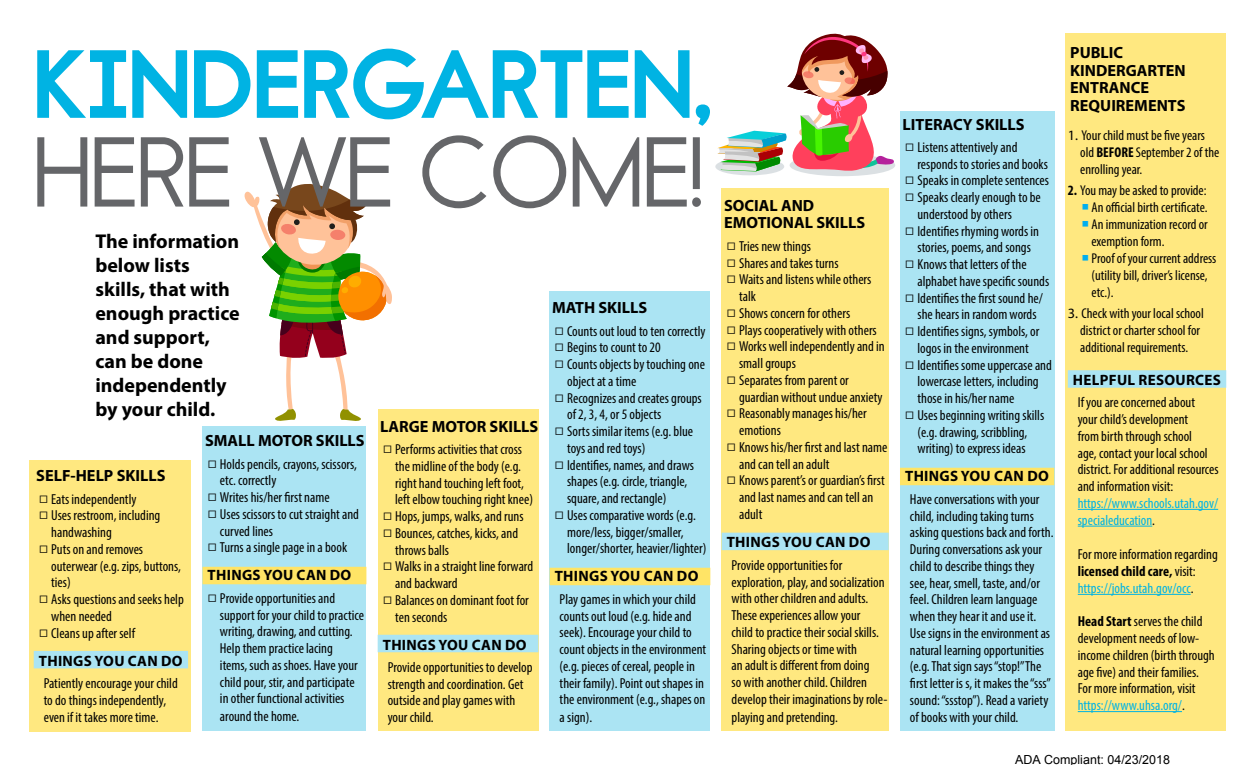
<style>
.page{position:relative;width:1260px;height:765px;background:#fff}
.page>*{position:absolute;margin:0;border:0;box-sizing:border-box;transform-origin:0 0}
.t1{font:100px "Report School Rg";color:#656669}
.t2{font:97.5px "Report School Hv";color:#00b3e3}
.t3{font:700 20px/24px "Myriad Pro";color:#000}
.t4{font:700 16.25px/17.6px "Myriad Pro";color:#000}
.t5{font:700 15px "Myriad Pro";letter-spacing:.02em;color:#000}
.t6{font:condensed 14.5px/16.8px "Myriad Pro";color:#000}
.t7{font:condensed 14.5px/16.8px "Myriad Pro";color:#00b3e3}
.t8{font:condensed 14.25px/17.1px "Myriad Pro";color:#000}
.t9{font:12.5px "Arial";color:#000}
.s1{font-stretch:normal}
.s2{font-weight:700}
.s3{color:#000}
.s4{color:#00b3e3}
</style>
<div class="page">
<div style="left:30px;top:460px;width:161px;height:271px;background:#ffe880"></div>
<div style="left:1066px;top:34px;width:160px;height:697px;background:#ffe880"></div>
<div style="left:722px;top:188px;width:167px;height:543px;background:#ffe880"></div>
<div style="left:378px;top:410px;width:160px;height:321px;background:#ffe880"></div>
<div style="left:202px;top:426px;width:164px;height:305px;background:#abe4f3"></div>
<div style="left:900px;top:111px;width:154px;height:620px;background:#abe4f3"></div>
<div style="left:550px;top:291px;width:160px;height:440px;background:#abe4f3"></div>
<hr style="left:1078px;top:711px;width:104px;height:1px;background:#00b3e3">
<hr style="left:1078px;top:594px;width:113px;height:1px;background:#00b3e3">
<hr style="left:1078px;top:526px;width:74px;height:1px;background:#00b3e3">
<hr style="left:1078px;top:509px;width:140px;height:1px;background:#00b3e3">
<div style="left:1068px;top:370px;width:158px;height:18px;background:#abe4f3"></div>
<div style="left:34px;top:651px;width:154px;height:17px;background:#abe4f3"></div>
<div style="left:722px;top:533px;width:167px;height:17px;background:#abe4f3"></div>
<div style="left:202px;top:567px;width:164px;height:17px;background:#ffe466"></div>
<div style="left:550px;top:568px;width:160px;height:17px;background:#ffe466"></div>
<div style="left:378px;top:635px;width:160px;height:17px;background:#abe4f3"></div>
<div style="left:900px;top:468px;width:154px;height:17px;background:#ffe466"></div>
<svg style="left:244px;top:184px;width:148px;height:237px"></svg>
<div style="left:715px;top:158px;width:69px;height:17px;background:#dbe0e3;border-radius:50%"></div>
<div style="left:790px;top:154px;width:105px;height:22px;background:#dbe0e3;border-radius:50%"></div>
<svg style="left:717px;top:33px;width:178px;height:138px"></svg>
<p class="t2" style="left:34px;top:25px;width:680px">KINDERGARTEN,</p>
<p class="t1" style="left:34px;top:113px;width:671px">HERE WE COME!</p>
<p class="t3" style="left:95px;top:229px;width:146px">The information below lists skills, that with enough practice and support, can be done independently by your child.</p>
<p class="t4" style="left:552px;top:298px;width:97px">MATH SKILLS</p>
<p class="t6" style="left:567px;top:322px;width:140px">Counts out loud to ten correctly<br>Begins to count to 20<br>Counts objects by touching one</p>
<p class="t6" style="left:567px;top:373px;width:136px">object at a time<br>Recognizes and creates groups of 2, 3, 4, or 5 objects<br>Sorts similar items (e.g. blue toys and red toys)</p>
<p class="t6" style="left:567px;top:456px;width:128px">Identifes, names, and draws shapes (e.g. circle, triangle, square, and rectangle)</p>
<p class="t6" style="left:567px;top:507px;width:141px">Uses comparative words (e.g. more/less, bigger/smaller, longer/shorter, heavier/lighter)</p>
<p class="t5" style="left:555px;top:567px;width:145px">THINGS YOU CAN DO</p>
<p class="t6" style="left:560px;top:590px;width:148px">Play games in which your child counts out loud (e.g. hide and seek). Encourage your child to count objects in the environment</p>
<p class="t6" style="left:560px;top:657px;width:147px;line-height:17.1px">(e.g. pieces of cereal, people in their family). Point out shapes in the environment (e.g., shapes on a sign).</p>
<p class="t4" style="left:380px;top:417px;width:160px">LARGE MOTOR SKILLS</p>
<p class="t6" style="left:395px;top:441px;width:139px">Performs activities that cross the midline of the body (e.g. right hand touching left foot, left elbow touching right knee)</p>
<p class="t6" style="left:395px;top:508px;width:130px">Hops, jumps, walks, and runs</p>
<p class="t6" style="left:395px;top:524px;width:125px">Bounces, catches, kicks, and throws balls</p>
<p class="t6" style="left:395px;top:558px;width:139px">Walks in a straight line forward and backward</p>
<p class="t6" style="left:395px;top:591px;width:135px">Balances on dominant foot for ten seconds</p>
<p class="t5" style="left:383px;top:635px;width:145px">THINGS YOU CAN DO</p>
<p class="t6" style="left:388px;top:659px;width:146px">Provide opportunities to develop strength and coordination. Get outside and play games with your child.</p>
<p class="t4" style="left:205px;top:432px;width:161px">SMALL MOTOR SKILLS</p>
<p class="t6" style="left:220px;top:455px;width:139px">Holds pencils, crayons, scissors,</p>
<p class="t6" style="left:220px;top:472px;width:58px">etc. correctly</p>
<p class="t6" style="left:220px;top:489px;width:111px">Writes his/her frst name</p>
<p class="t6" style="left:220px;top:506px;width:141px">Uses scissors to cut straight and curved lines</p>
<p class="t6" style="left:220px;top:539px;width:129px">Turns a single page in a book</p>
<p class="t5" style="left:208px;top:566px;width:145px">THINGS YOU CAN DO</p>
<p class="t6" style="left:220px;top:589px;width:145px">Provide opportunities and support for your child to practice writing, drawing, and cutting.<br>Help them practice lacing<br>items, such as shoes. Have your child pour, stir, and participate in other functional activities around the home.</p>
<p class="t4" style="left:36px;top:467px;width:131px">SELF-HELP SKILLS</p>
<p class="t6" style="left:51px;top:490px;width:87px">Eats independently</p>
<p class="t6" style="left:51px;top:507px;width:111px">Uses restroom, including handwashing</p>
<p class="t6" style="left:51px;top:541px;width:131px">Puts on and removes outerwear (e.g. zips, buttons, ties)</p>
<p class="t6" style="left:51px;top:591px;width:134px">Asks questions and seeks help when needed</p>
<p class="t6" style="left:51px;top:624px;width:86px">Cleans up after self</p>
<p class="t5" style="left:39px;top:651px;width:145px">THINGS YOU CAN DO</p>
<p class="t6" style="left:44px;top:675px;width:136px">Patiently encourage your child to do things independently, even if it takes more time.</p>
<p class="t4" style="left:724px;top:196px;width:143px">SOCIAL AND<br>EMOTIONAL SKILLS</p>
<p class="t6" style="left:739px;top:237px;width:74px">Tries new things</p>
<p class="t6" style="left:739px;top:254px;width:101px">Shares and takes turns</p>
<p class="t6" style="left:739px;top:271px;width:134px">Waits and listens while others talk</p>
<p class="t6" style="left:739px;top:304px;width:113px">Shows concern for others</p>
<p class="t6" style="left:739px;top:321px;width:139px">Plays cooperatively with others</p>
<p class="t6" style="left:739px;top:338px;width:147px">Works well independently and in</p>
<p class="t6" style="left:739px;top:355px;width:58px">small groups</p>
<p class="t6" style="left:739px;top:371px;width:145px">Separates from parent or guardian without undue anxiety</p>
<p class="t6" style="left:739px;top:405px;width:129px">Reasonably manages his/her emotions</p>
<p class="t6" style="left:739px;top:438px;width:150px">Knows his/her frst and last name and can tell an adult</p>
<p class="t6" style="left:739px;top:472px;width:147px;line-height:17.1px">Knows parent’s or guardian’s frst and last names and can tell an adult</p>
<p class="t5" style="left:727px;top:533px;width:145px">THINGS YOU CAN DO</p>
<p class="t6" style="left:732px;top:556px;width:157px">Provide opportunities for exploration, play, and socialization with other children and adults.<br>These experiences allow your<br>child to practice their social skills.<br>Sharing objects or time with<br>an adult is diferent from doing<br>so with another child. Children develop their imaginations by role&shy;playing and pretending.</p>
<p class="t4" style="left:902px;top:115px;width:124px">LITERACY SKILLS</p>
<p class="t6" style="left:917px;top:139px;width:101px">Listens attentively and</p>
<p class="t6" style="left:917px;top:155px;width:133px;text-align:justify">responds to stories and books Speaks in complete sentences Speaks clearly enough to be</p>
<p class="t6" style="left:917px;top:206px;width:133px">understood by others<br>Identifes rhyming words in stories, poems, and songs<br>Knows that letters of the alphabet have specifc sounds<br>Identifes the frst sound he/ she hears in random words<br>Identifes signs, symbols, or logos in the environment</p>
<p class="t6" style="left:917px;top:356px;width:136px">Identifes some uppercase and lowercase letters, including those in his/her name</p>
<p class="t6" style="left:917px;top:407px;width:128px">Uses beginning writing skills (e.g. drawing, scribbling, writing) to express ideas</p>
<p class="t5" style="left:905px;top:467px;width:145px">THINGS YOU CAN DO</p>
<p class="t6" style="left:910px;top:490px;width:145px">Have conversations with your child, including taking turns asking questions back and forth.<br>During conversations ask your child to describe things they see, hear, smell, taste, and/or feel. Children learn language when they hear it and use it.<br>Use signs in the environment as natural learning opportunities</p>
<p class="t6" style="left:910px;top:658px;width:143px">(e.g. That sign says “stop!” The frst letter is s, it makes the “sss” sound: “ssstop”). Read a variety of books with your child.</p>
<p class="t4" style="left:1070px;top:44px;width:117px">PUBLIC<br>KINDERGARTEN<br>ENTRANCE<br>REQUIREMENTS</p>
<p class="t8" style="left:1080px;top:126px;width:141px;text-indent:-12px"><span class="s1">1.</span> Your child must be fve years old <span class="s2">BEFORE</span> September 2 of the enrolling year.</p>
<p class="t8" style="left:1068px;top:181px;width:140px"><span class="s2">2.</span> You may be asked to provide:</p>
<p class="t8" style="left:1092px;top:198px;width:117px">An ofcial birth certifcate.</p>
<p class="t8" style="left:1092px;top:215px;width:118px">An immunization record or exemption form.</p>
<p class="t8" style="left:1092px;top:250px;width:126px">Proof of your current address (utility bill, driver’s license, etc.).</p>
<p class="t8" style="left:1080px;top:305px;width:125px;text-indent:-12px"><span class="s1">3.</span> Check with your local school district or charter school for additional requirements.</p>
<p class="t5" style="left:1073px;top:370px;width:149px">HELPFUL RESOURCES</p>
<p class="t6" style="left:1078px;top:394px;width:142px">If you are concerned about<br>your child’s development<br>from birth through school<br>age, contact your local school district. For additional resources and information visit:</p>
<p class="t7" style="left:1078px;top:495px;width:142px">https://www.schools.utah.gov/ specialeducation<span class="s3">.</span></p>
<p class="t6" style="left:1078px;top:546px;width:141px">For more information regarding <span class="s2">licensed child care,</span> visit: <span class="s4">https://jobs.utah.gov/occ</span>.</p>
<p class="t6" style="left:1078px;top:613px;width:139px"><span class="s2">Head Start</span> serves the child development needs of low&shy;income children (birth through age fve) and their families.<br>For more information, visit <span class="s4">https://www.uhsa.org/</span>.</p>
<p class="t9" style="left:1015px;top:752px;width:156px">ADA Compliant: 04/23/2018</p>
</div>
